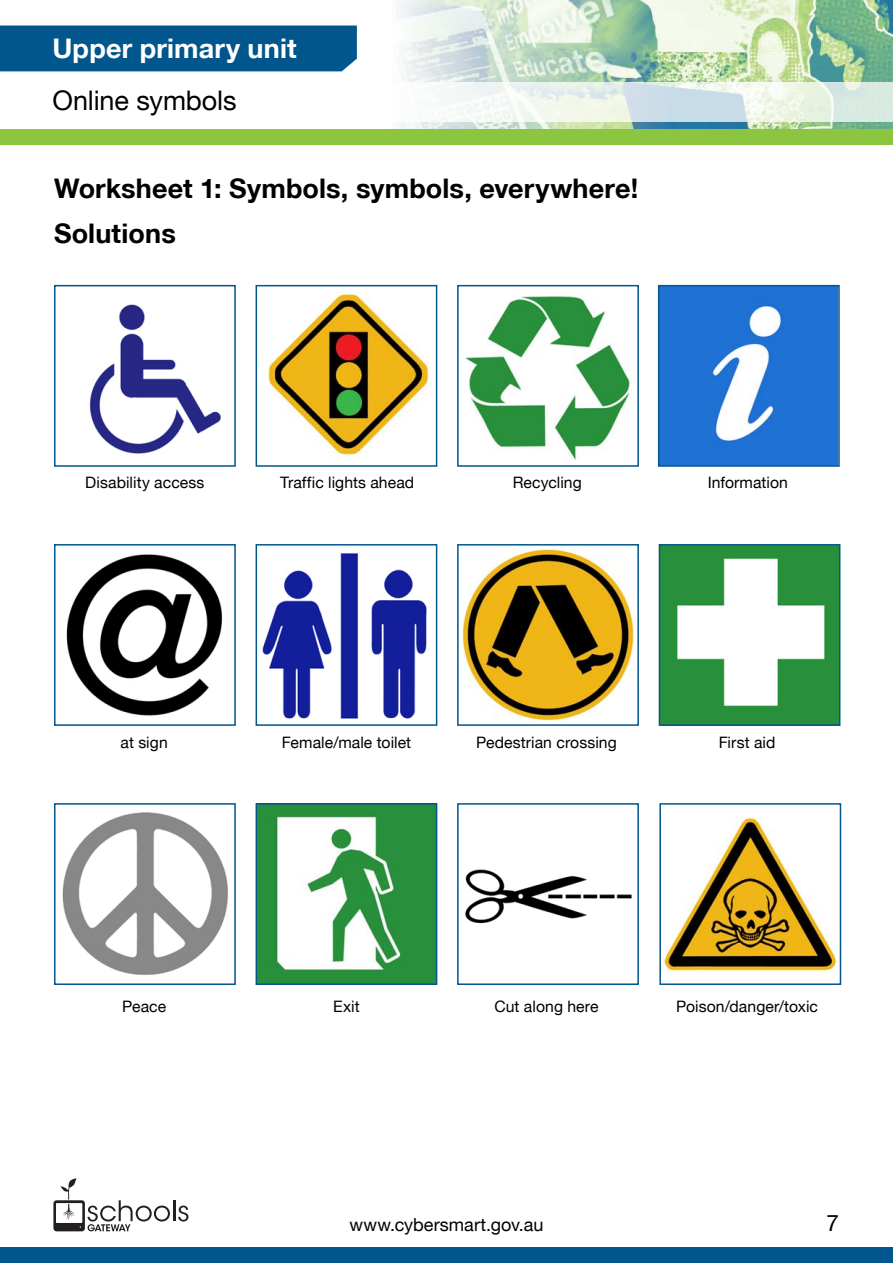
<style>
.page{position:relative;width:893px;height:1263px;background:#fff}
.page>*{position:absolute;margin:0;border:0;box-sizing:border-box;transform-origin:0 0}
.Content_Header{font:700 27px "Helvetica Neue LT";letter-spacing:.005em;color:#000}
.t1{font:700 27px "Helvetica Neue LT";letter-spacing:.005em;color:#fff}
.t2{font:27px "Helvetica Neue LT";letter-spacing:-.005em;color:#000}
.t3{font:22.5px "Helvetica Neue LT";color:#000}
.t4{font:18px "Helvetica Neue LT";color:#000}
.Content_Copy{font:15.75px "Helvetica Neue LT";letter-spacing:.005em;color:#000}
</style>
<div class="page">
<img style="left:0;top:0;width:893px;height:129px">
<div style="left:0;top:1248px;width:893px;height:15px;background:#00568d"></div>
<div style="left:0;top:129px;width:893px;height:16px;background:#8cc640"></div>
<svg style="left:0;top:82px;width:893px;height:39px"></svg>
<div style="left:0;top:26px;width:357px;height:45px;background:#00568d"></div>
<img style="left:89px;top:304px;width:132px;height:150px">
<div style="left:54px;top:285px;width:182px;height:182px;border:2px solid #00568d"></div>
<img style="left:268px;top:291px;width:162px;height:165px">
<div style="left:256px;top:285px;width:181px;height:182px;border:2px solid #00568d"></div>
<img style="left:465px;top:295px;width:166px;height:166px">
<div style="left:457px;top:285px;width:182px;height:182px;border:2px solid #00568d"></div>
<img style="left:661px;top:288px;width:176px;height:176px">
<div style="left:658px;top:285px;width:182px;height:182px;border:2px solid #00568d"></div>
<img style="left:66px;top:554px;width:156px;height:162px">
<div style="left:54px;top:544px;width:182px;height:182px;border:2px solid #00568d"></div>
<img style="left:262px;top:553px;width:165px;height:166px">
<div style="left:256px;top:544px;width:181px;height:182px;border:2px solid #00568d"></div>
<img style="left:461px;top:549px;width:174px;height:172px">
<div style="left:457px;top:544px;width:182px;height:182px;border:2px solid #00568d"></div>
<img style="left:662px;top:547px;width:175px;height:176px">
<div style="left:659px;top:544px;width:181px;height:182px;border:2px solid #00568d"></div>
<img style="left:62px;top:812px;width:166px;height:163px">
<div style="left:54px;top:803px;width:182px;height:182px;border:2px solid #00568d"></div>
<img style="left:259px;top:806px;width:175px;height:176px">
<div style="left:256px;top:803px;width:181px;height:182px;border:2px solid #00568d"></div>
<img style="left:465px;top:869px;width:167px;height:55px">
<div style="left:457px;top:803px;width:182px;height:182px;border:2px solid #00568d"></div>
<img style="left:663px;top:817px;width:174px;height:154px">
<div style="left:659px;top:803px;width:182px;height:182px;border:2px solid #00568d"></div>
<svg style="left:53px;top:1178px;width:117px;height:53px"></svg>
<hr style="left:173px;top:1200px;width:2px;height:21px;background:#231f20">
<svg style="left:178px;top:1205px;width:10px;height:16px"></svg>
<h1 class="t1" style="left:53px;top:31px;width:246px">Upper primary unit</h1>
<h1 class="t2" style="left:53px;top:84px;width:186px">Online symbols</h1>
<h1 class="Content_Header" style="left:54px;top:172px;width:586px">Worksheet 1: Symbols, symbols, everywhere!</h1>
<h1 class="Content_Header" style="left:54px;top:217px;width:123px">Solutions</h1>
<p class="Content_Copy" style="left:85px;top:472px;width:121px">Disability access</p>
<p class="Content_Copy" style="left:280px;top:472px;width:136px">Traffic lights ahead</p>
<p class="Content_Copy" style="left:513px;top:472px;width:70px">Recycling</p>
<p class="Content_Copy" style="left:708px;top:472px;width:82px">Information</p>
<p class="Content_Copy" style="left:121px;top:733px;width:49px">at sign</p>
<p class="Content_Copy" style="left:282px;top:733px;width:131px">Female/male toilet</p>
<p class="Content_Copy" style="left:476px;top:733px;width:142px">Pedestrian crossing</p>
<p class="Content_Copy" style="left:719px;top:733px;width:58px">First aid</p>
<p class="Content_Copy" style="left:122px;top:997px;width:46px">Peace</p>
<p class="Content_Copy" style="left:333px;top:997px;width:28px">Exit</p>
<p class="Content_Copy" style="left:494px;top:997px;width:106px">Cut along here</p>
<p class="Content_Copy" style="left:676px;top:997px;width:143px">Poison/danger/toxic</p>
<p class="t4" style="left:350px;top:1214px;width:195px">www.cybersmart.gov.au</p>
<h2 class="t3" style="left:826px;top:1209px;width:14px">7</h2>
</div>
